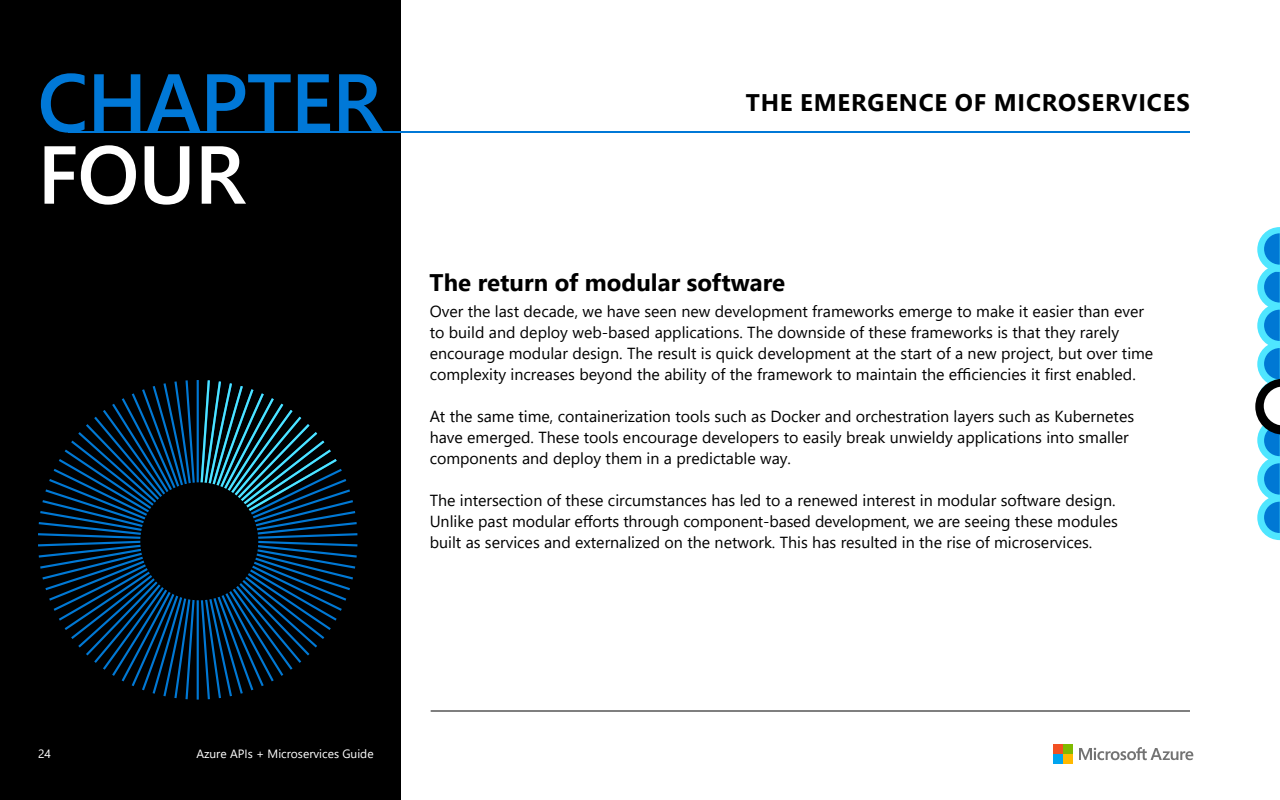
<style>
.page{position:relative;width:1280px;height:800px;background:#fff}
.page>*{position:absolute;margin:0;border:0;box-sizing:border-box;transform-origin:0 0}
.t1{font:600 82px "Segoe UI";letter-spacing:-.015em;color:#0078d7}
.t2{font:600 82px "Segoe UI";color:#fff}
.t3{font:700 24px "Segoe UI";letter-spacing:.025em;color:#000}
.t4{font:700 24px "Segoe UI";color:#000}
.t5{font:16px/21px "Segoe UI";color:#000}
.t6{font:12px "Segoe UI";color:#fff}
</style>
<div class="page">
<div style="left:0;top:0;width:401px;height:800px;background:#000"></div>
<svg style="left:1079px;top:747px;width:114px;height:13px"></svg>
<div style="left:1053px;top:744px;width:10px;height:10px;background:#f25022"></div>
<div style="left:1063px;top:744px;width:10px;height:10px;background:#7fba00"></div>
<div style="left:1053px;top:754px;width:10px;height:10px;background:#00a4ef"></div>
<div style="left:1063px;top:754px;width:10px;height:10px;background:#ffb900"></div>
<hr style="left:431px;top:710px;width:759px;height:2px;background:#000">
<hr style="left:68px;top:131px;width:1122px;height:2px;background:#0078d7">
<svg style="left:38px;top:403px;width:320px;height:273px"></svg>
<svg style="left:120px;top:380px;width:156px;height:320px"></svg>
<svg style="left:195px;top:380px;width:144px;height:163px"></svg>
<div style="left:140px;top:482px;width:118px;height:118px;background:#000;border-radius:50%"></div>
<svg style="left:1255px;top:227px;width:25px;height:313px"></svg>
<h1 class="t1" style="left:37px;top:25px;width:347px">CHAPTER</h1>
<h1 class="t2" style="left:37px;top:97px;width:210px">FOUR</h1>
<h2 class="t3" style="left:746px;top:80px;width:445px">THE EMERGENCE OF MICROSERVICES</h2>
<h2 class="t4" style="left:430px;top:260px;width:357px">The return of modular software</h2>
<p class="t5" style="left:430px;top:300px;width:725px">Over the last decade, we have seen new development frameworks emerge to make it easier than ever to build and deploy web-based applications. The downside of these frameworks is that they rarely encourage modular design. The result is quick development at the start of a new project, but over time complexity increases beyond the ability of the framework to maintain the efficiencies it first enabled.</p>
<p class="t5" style="left:430px;top:405px;width:706px">At the same time, containerization tools such as Docker and orchestration layers such as Kubernetes have emerged. These tools encourage developers to easily break unwieldy applications into smaller components and deploy them in a predictable way.</p>
<p class="t5" style="left:430px;top:489px;width:690px">The intersection of these circumstances has led to a renewed interest in modular software design.<br>Unlike past modular efforts through component-based development, we are seeing these modules built as services and externalized on the network. This has resulted in the rise of microservices.</p>
<p class="t6" style="left:38px;top:743px;width:14px">24</p>
<p class="t6" style="left:196px;top:743px;width:179px">Azure APIs + Microservices Guide</p>
</div>
